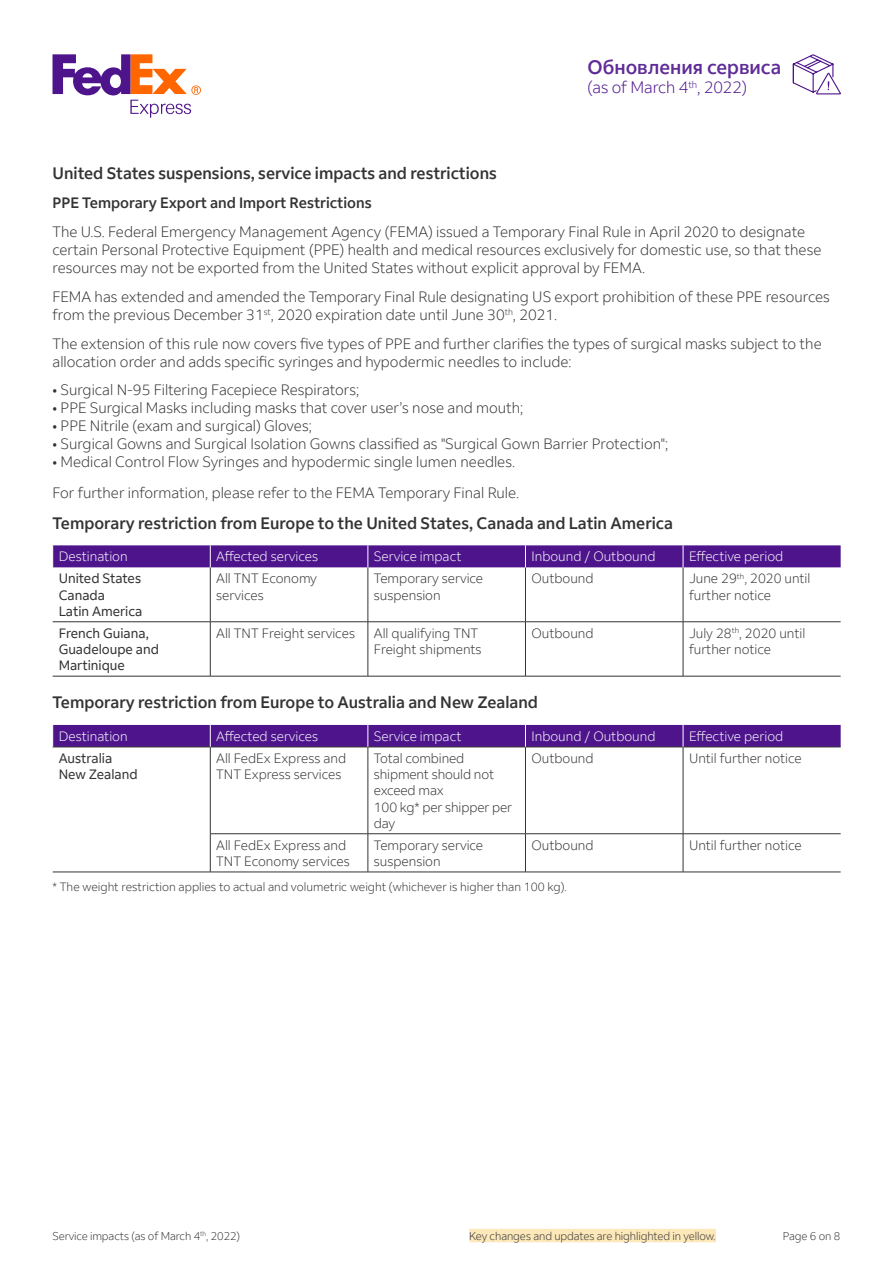
<style>
.page{position:relative;width:893px;height:1263px;background:#fff}
.page>*{position:absolute;margin:0;border:0;box-sizing:border-box;transform-origin:0 0}
.t1{font:500 19.5px "Fed Ex Sans";color:#5f2c98;scale:.95 1}
.t2{font:500 16.5px "Fed Ex Sans";color:#333;scale:.95 1}
.t3{font:300 16.5px "Fed Ex Sans";letter-spacing:-.01em;color:#4d148c;scale:.95 1}
.t4{font:300 15px/18px "Fed Ex Sans";color:#333;scale:.95 1}
.t5{font:500 15px "Fed Ex Sans";color:#333;scale:.95 1}
.t6{font:300 13.5px/16.2px "Fed Ex Sans";color:#333;scale:.95 1}
.t7{font:300 13.5px "Fed Ex Sans";color:#fff;scale:.95 1}
.t8{font:13.5px/16.2px "Fed Ex Sans";color:#333;scale:.95 1}
.t9{font:300 12px "Fed Ex Sans";color:#333;scale:.95 1}
.t10{font:300 11.25px "Fed Ex Sans";letter-spacing:-.01em;color:#333;scale:.95 1}
</style>
<div class="page">
<div style="left:469px;top:1229px;width:247px;height:13px;background:#fde8ba"></div>
<svg style="left:53px;top:54px;width:148px;height:64px"></svg>
<svg style="left:792px;top:54px;width:48px;height:41px"></svg>
<hr style="left:210px;top:567px;width:1px;height:55px;background:#333">
<hr style="left:368px;top:567px;width:1px;height:55px;background:#333">
<hr style="left:525px;top:567px;width:1px;height:55px;background:#333">
<hr style="left:683px;top:567px;width:1px;height:55px;background:#333">
<div style="left:52px;top:545px;width:789px;height:22px;background:#4d148c"></div>
<hr style="left:210px;top:622px;width:1px;height:54px;background:#333">
<hr style="left:368px;top:622px;width:1px;height:54px;background:#333">
<hr style="left:525px;top:622px;width:1px;height:54px;background:#333">
<hr style="left:683px;top:622px;width:1px;height:54px;background:#333">
<hr style="left:53px;top:676px;width:157px;height:1px;background:#333">
<hr style="left:210px;top:676px;width:158px;height:1px;background:#333">
<hr style="left:368px;top:676px;width:157px;height:1px;background:#333">
<hr style="left:525px;top:676px;width:158px;height:1px;background:#333">
<hr style="left:683px;top:676px;width:158px;height:1px;background:#333">
<hr style="left:53px;top:621px;width:157px;height:1px;background:#333">
<hr style="left:210px;top:621px;width:158px;height:1px;background:#333">
<hr style="left:368px;top:621px;width:157px;height:1px;background:#333">
<hr style="left:525px;top:621px;width:158px;height:1px;background:#333">
<hr style="left:683px;top:621px;width:158px;height:1px;background:#333">
<hr style="left:53px;top:872px;width:157px;height:1px;background:#333">
<hr style="left:53px;top:747px;width:157px;height:1px;background:#333">
<hr style="left:210px;top:747px;width:158px;height:1px;background:#333">
<hr style="left:210px;top:747px;width:1px;height:86px;background:#333">
<hr style="left:368px;top:747px;width:157px;height:1px;background:#333">
<hr style="left:368px;top:747px;width:1px;height:86px;background:#333">
<hr style="left:525px;top:747px;width:158px;height:1px;background:#333">
<hr style="left:525px;top:747px;width:1px;height:86px;background:#333">
<hr style="left:683px;top:747px;width:158px;height:1px;background:#333">
<hr style="left:683px;top:747px;width:1px;height:86px;background:#333">
<hr style="left:210px;top:833px;width:158px;height:1px;background:#333">
<hr style="left:210px;top:834px;width:1px;height:38px;background:#333">
<hr style="left:368px;top:833px;width:157px;height:1px;background:#333">
<hr style="left:368px;top:834px;width:1px;height:38px;background:#333">
<hr style="left:525px;top:833px;width:158px;height:1px;background:#333">
<hr style="left:525px;top:834px;width:1px;height:38px;background:#333">
<hr style="left:683px;top:833px;width:158px;height:1px;background:#333">
<hr style="left:683px;top:834px;width:1px;height:38px;background:#333">
<hr style="left:210px;top:872px;width:158px;height:1px;background:#333">
<hr style="left:368px;top:872px;width:157px;height:1px;background:#333">
<hr style="left:525px;top:872px;width:158px;height:1px;background:#333">
<hr style="left:683px;top:872px;width:158px;height:1px;background:#333">
<div style="left:52px;top:725px;width:789px;height:22px;background:#4d148c"></div>
<h1 class="t1" style="left:587px;top:56px;width:205px">Обновления сервиса</h1>
<p class="t3" style="left:587px;top:78px;width:169px">(as of March 4<sup>th</sup>, 2022)</p>
<p class="t2" style="left:53px;top:164px;width:469px">United States suspensions, service impacts and restrictions</p>
<p class="t5" style="left:53px;top:194px;width:338px">PPE Temporary Export and Import Restrictions</p>
<p class="t4" style="left:53px;top:223px;width:811px">The U.S. Federal Emergency Management Agency (FEMA) issued a Temporary Final Rule in April 2020 to designate certain Personal Protective Equipment (PPE) health and medical resources exclusively for domestic use, so that these resources may not be exported from the United States without explicit approval by FEMA.</p>
<p class="t4" style="left:53px;top:288px;width:820px">FEMA has extended and amended the Temporary Final Rule designating US export prohibition of these PPE resources from the previous December 31<sup>st</sup>, 2020 expiration date until June 30<sup>th</sup>, 2021.</p>
<p class="t4" style="left:53px;top:334px;width:811px">The extension of this rule now covers five types of PPE and further clarifies the types of surgical masks subject to the allocation order and adds specific syringes and hypodermic needles to include:</p>
<p class="t4" style="left:53px;top:381px;width:324px">• Surgical N-95 Filtering Facepiece Respirators;</p>
<p class="t4" style="left:53px;top:399px;width:497px">• PPE Surgical Masks including masks that cover user’s nose and mouth;</p>
<p class="t4" style="left:53px;top:417px;width:274px">• PPE Nitrile (exam and surgical) Gloves;</p>
<p class="t4" style="left:53px;top:435px;width:649px">• Surgical Gowns and Surgical Isolation Gowns classified as "Surgical Gown Barrier Protection";</p>
<p class="t4" style="left:53px;top:453px;width:489px">• Medical Control Flow Syringes and hypodermic single lumen needles.</p>
<p class="t4" style="left:53px;top:484px;width:493px">For further information, please refer to the FEMA Temporary Final Rule.</p>
<p class="t2" style="left:53px;top:513px;width:655px">Temporary restriction from Europe to the United States, Canada and Latin America</p>
<p class="t7" style="left:59px;top:549px;width:74px">Destination</p>
<p class="t7" style="left:216px;top:549px;width:109px">Affected services</p>
<p class="t7" style="left:374px;top:549px;width:94px">Service impact</p>
<p class="t7" style="left:531px;top:549px;width:132px">Inbound / Outbound</p>
<p class="t7" style="left:689px;top:549px;width:101px">Effective period</p>
<p class="t8" style="left:59px;top:571px;width:88px">United States</p>
<p class="t8" style="left:59px;top:587px;width:50px">Canada</p>
<p class="t8" style="left:59px;top:603px;width:89px">Latin America</p>
<p class="t6" style="left:216px;top:571px;width:108px">All TNT Economy services</p>
<p class="t6" style="left:374px;top:571px;width:117px">Temporary service suspension</p>
<p class="t6" style="left:531px;top:571px;width:67px">Outbound</p>
<p class="t6" style="left:689px;top:571px;width:129px">June 29<sup>th</sup>, 2020 until further notice</p>
<p class="t8" style="left:59px;top:625px;width:107px">French Guiana,<br>Guadeloupe and<br>Martinique</p>
<p class="t6" style="left:216px;top:625px;width:148px">All TNT Freight services</p>
<p class="t6" style="left:374px;top:625px;width:115px">All qualifying TNT<br>Freight shipments</p>
<p class="t6" style="left:531px;top:625px;width:67px">Outbound</p>
<p class="t6" style="left:689px;top:625px;width:124px">July 28<sup>th</sup>, 2020 until further notice</p>
<p class="t2" style="left:53px;top:693px;width:512px">Temporary restriction from Europe to Australia and New Zealand</p>
<p class="t7" style="left:59px;top:728px;width:74px">Destination</p>
<p class="t7" style="left:216px;top:728px;width:109px">Affected services</p>
<p class="t7" style="left:374px;top:728px;width:94px">Service impact</p>
<p class="t7" style="left:531px;top:728px;width:132px">Inbound / Outbound</p>
<p class="t7" style="left:689px;top:728px;width:101px">Effective period</p>
<p class="t8" style="left:59px;top:750px;width:58px">Australia</p>
<p class="t8" style="left:59px;top:766px;width:85px">New Zealand</p>
<p class="t6" style="left:216px;top:750px;width:138px">All FedEx Express and<br>TNT Express services</p>
<p class="t6" style="left:374px;top:750px;width:147px">Total combined shipment should not exceed max<br>100 kg* per shipper per day</p>
<p class="t6" style="left:531px;top:750px;width:67px">Outbound</p>
<p class="t6" style="left:689px;top:750px;width:120px">Until further notice</p>
<p class="t6" style="left:216px;top:837px;width:142px">All FedEx Express and<br>TNT Economy services</p>
<p class="t6" style="left:374px;top:837px;width:117px">Temporary service suspension</p>
<p class="t6" style="left:531px;top:837px;width:67px">Outbound</p>
<p class="t6" style="left:689px;top:837px;width:120px">Until further notice</p>
<p class="t9" style="left:53px;top:880px;width:543px">* The weight restriction applies to actual and volumetric weight (whichever is higher than 100 kg).</p>
<p class="t10" style="left:53px;top:1229px;width:199px">Service impacts (as of March 4<sup>th</sup>, 2022)</p>
<p class="t10" style="left:783px;top:1229px;width:62px">Page 6 on 8</p>
<p class="t10" style="left:469px;top:1229px;width:261px">Key changes and updates are highlighted in yellow.</p>
</div>
